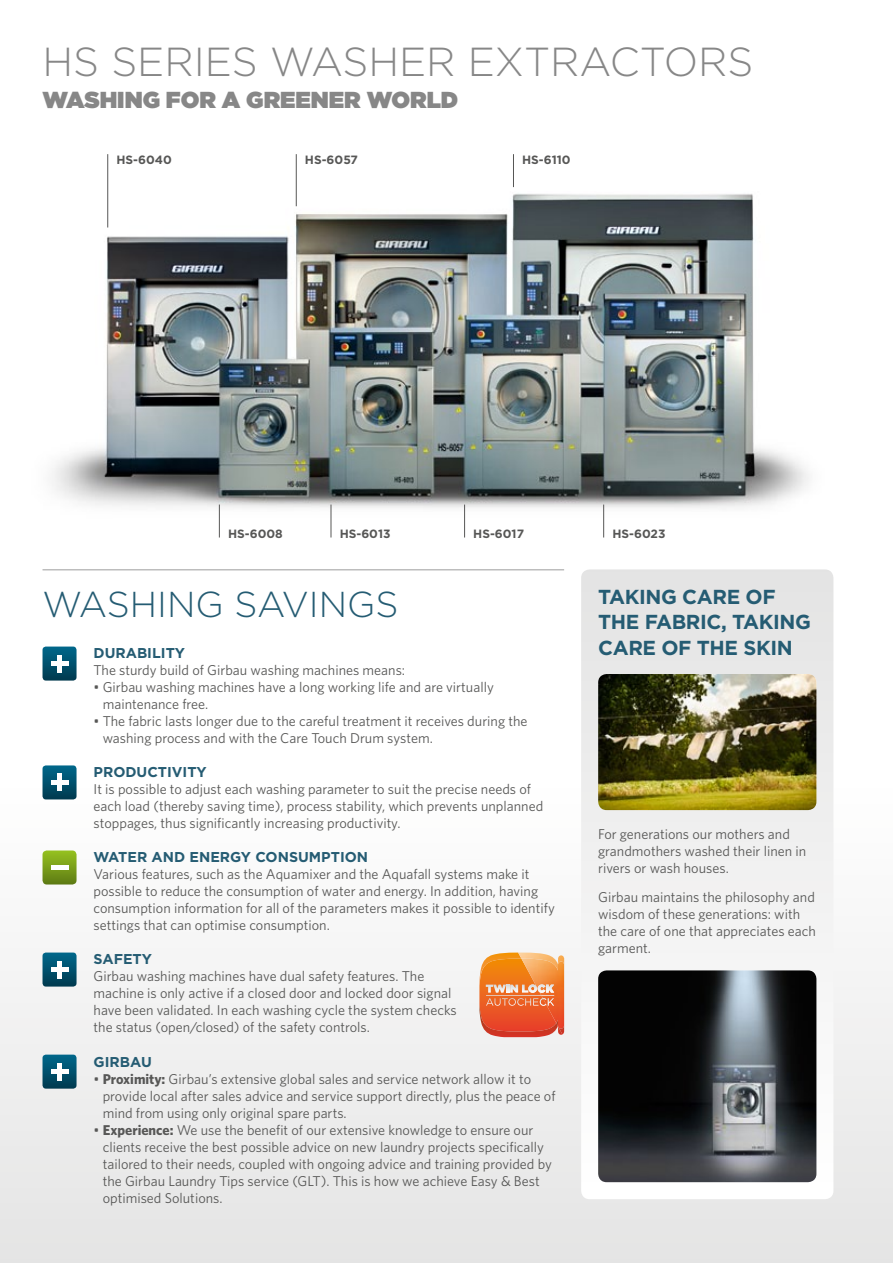
<style>
.page{position:relative;width:893px;height:1263px;background:#fff}
.page>*{position:absolute;margin:0;border:0;box-sizing:border-box;transform-origin:0 0}
.t1{font:300 40.5px "Gotham HTF";color:#878787}
.t2{font:300 36px "Gotham HTF";color:#255c73}
.t3{font:900 23.1px "Gotham HTF";color:#878787}
.t4{font:700 20.25px/25.5px "Gotham HTF";letter-spacing:-.02em;color:#255c73}
.t5{font:14.25px/17px "Whitney HTF";color:#575756}
.t6{font:700 14.25px "Gotham HTF";color:#255c73}
.t7{font:700 12px "Gotham HTF";color:#575756}
.s1{font-weight:700}
</style>
<div class="page">
<div style="left:0;top:774px;width:893px;height:489px;background:linear-gradient(to bottom,#fff,#e4e4e4)"></div>
<img style="left:52px;top:176px;width:757px;height:362px">
<svg style="left:581px;top:569px;width:252px;height:630px"></svg>
<hr style="left:43px;top:569px;width:521px;height:1px;background:#9d9d9c">
<svg style="left:43px;top:646px;width:34px;height:35px"></svg>
<hr style="left:58px;top:655px;width:4px;height:17px;background:#fff">
<div style="left:51px;top:661px;width:17px;height:5px;background:#fff"></div>
<svg style="left:43px;top:765px;width:34px;height:34px"></svg>
<hr style="left:58px;top:774px;width:4px;height:17px;background:#fff">
<hr style="left:51px;top:780px;width:17px;height:4px;background:#fff">
<svg style="left:43px;top:952px;width:34px;height:34px"></svg>
<hr style="left:58px;top:961px;width:4px;height:17px;background:#fff">
<hr style="left:51px;top:967px;width:17px;height:4px;background:#fff">
<svg style="left:43px;top:1054px;width:34px;height:35px"></svg>
<hr style="left:58px;top:1063px;width:4px;height:17px;background:#fff">
<div style="left:51px;top:1069px;width:17px;height:5px;background:#fff"></div>
<svg style="left:43px;top:850px;width:34px;height:34px"></svg>
<hr style="left:51px;top:865px;width:17px;height:4px;background:#fff">
<svg style="left:479px;top:952px;width:85px;height:85px;background:#eb7f46"></svg>
<img style="left:598px;top:970px;width:218px;height:212px">
<img style="left:598px;top:674px;width:218px;height:136px">
<hr style="left:219px;top:504px;width:1px;height:33px;background:#575756">
<hr style="left:107px;top:154px;width:1px;height:73px;background:#575756">
<hr style="left:296px;top:154px;width:1px;height:52px;background:#575756">
<hr style="left:513px;top:154px;width:1px;height:33px;background:#575756">
<hr style="left:331px;top:504px;width:1px;height:33px;background:#575756">
<hr style="left:464px;top:504px;width:1px;height:33px;background:#575756">
<hr style="left:603px;top:504px;width:1px;height:33px;background:#575756">
<h1 class="t1" style="left:43px;top:40px;width:712px">HS SERIES WASHER EXTRACTORS</h1>
<h3 class="t3" style="left:43px;top:87px;width:417px">WASHING FOR A GREENER WORLD</h3>
<p class="t7" style="left:116px;top:153px;width:57px">HS-6040</p>
<p class="t7" style="left:305px;top:153px;width:55px">HS-6057</p>
<p class="t7" style="left:522px;top:153px;width:50px">HS-6110</p>
<p class="t7" style="left:228px;top:526px;width:56px">HS-6008</p>
<p class="t7" style="left:340px;top:526px;width:52px">HS-6013</p>
<p class="t7" style="left:473px;top:526px;width:52px">HS-6017</p>
<p class="t7" style="left:612px;top:526px;width:55px">HS-6023</p>
<h2 class="t2" style="left:43px;top:584px;width:357px">WASHING SAVINGS</h2>
<p class="t6" style="left:94px;top:645px;width:93px">DURABILITY</p>
<p class="t5" style="left:94px;top:661px;width:313px">The sturdy build of Girbau washing machines means:</p>
<p class="t5" style="left:103px;top:678px;width:393px;text-indent:-9px">• Girbau washing machines have a long working life and are virtually maintenance free.</p>
<p class="t5" style="left:103px;top:712px;width:426px;text-indent:-9px">• The fabric lasts longer due to the careful treatment it receives during the washing process and with the Care Touch Drum system.</p>
<p class="t6" style="left:94px;top:764px;width:115px">PRODUCTIVITY</p>
<p class="t5" style="left:94px;top:780px;width:451px">It is possible to adjust each washing parameter to suit the precise needs of each load (thereby saving time), process stability, which prevents unplanned stoppages, thus significantly increasing productivity.</p>
<p class="t6" style="left:94px;top:849px;width:276px">WATER AND ENERGY CONSUMPTION</p>
<p class="t5" style="left:94px;top:865px;width:463px">Various features, such as the Aquamixer and the Aquafall systems make it possible to reduce the consumption of water and energy. In addition, having consumption information for all of the parameters makes it possible to identify settings that can optimise consumption.</p>
<p class="t6" style="left:94px;top:951px;width:60px">SAFETY</p>
<p class="t5" style="left:94px;top:968px;width:365px">Girbau washing machines have dual safety features. The machine is only active if a closed door and locked door signal have been validated. In each washing cycle the system checks the status (open/closed) of the safety controls.</p>
<p class="t6" style="left:94px;top:1053px;width:60px">GIRBAU</p>
<p class="t5" style="left:103px;top:1070px;width:454px;text-indent:-9px">• <span class="s1">Proximity:</span> Girbau’s extensive global sales and service network allow it to provide local after sales advice and service support directly, plus the peace of mind from using only original spare parts.</p>
<p class="t5" style="left:103px;top:1121px;width:451px;text-indent:-9px">• <span class="s1">Experience:</span> We use the benefit of our extensive knowledge to ensure our clients receive the best possible advice on new laundry projects specifically tailored to their needs, coupled with ongoing advice and training provided by the Girbau Laundry Tips service (GLT). This is how we achieve Easy &amp; Best optimised Solutions.</p>
<h3 class="t4" style="left:598px;top:583px;width:214px">TAKING CARE OF<br>THE FABRIC, TAKING<br>CARE OF THE SKIN</h3>
<p class="t5" style="left:598px;top:825px;width:210px">For generations our mothers and grandmothers washed their linen in rivers or wash houses.</p>
<p class="t5" style="left:598px;top:888px;width:219px">Girbau maintains the philosophy and wisdom of these generations: with the care of one that appreciates each garment.</p>
</div>
